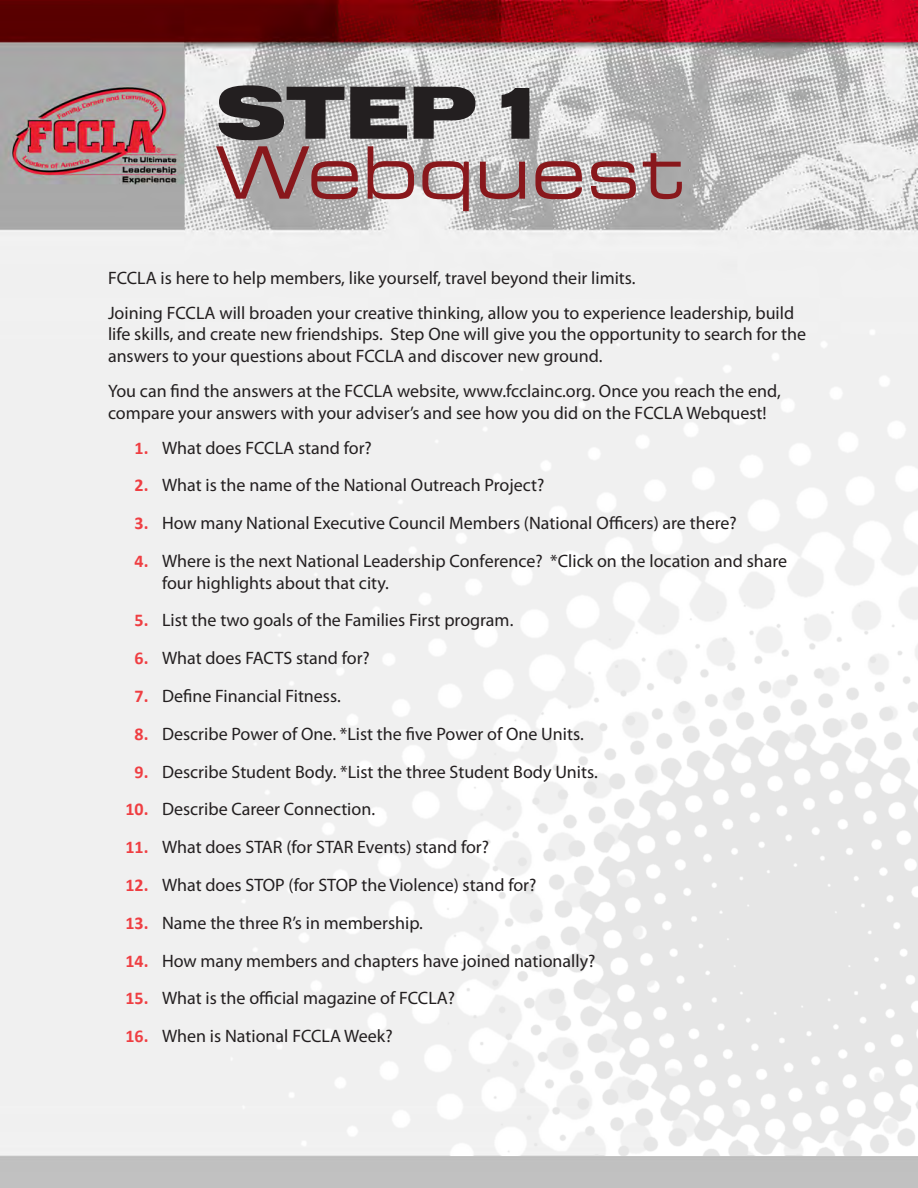
<style>
.page{position:relative;width:918px;height:1188px;background:#fff}
.page>*{position:absolute;margin:0;border:0;box-sizing:border-box;transform-origin:0 0}
.t1{font:expanded 72px "Square 721 BT";color:#89181c}
.t2{font:900 expanded 72px "Swiss 721 BT";color:#231f20}
.numbered_list_contin{font:18px/21.6px "Myriad Pro";color:#231f20}
.copy{font:18px/21.6px "Myriad Pro";color:#231f20}
.numbered_list{font:18px "Myriad Pro";color:#231f20}
.s1{font-family:"Calibri";font-weight:700;color:#ef3e42}
</style>
<div class="page">
<img style="left:0;top:0;width:918px;height:1188px">
<div style="left:0;top:325px;width:918px;height:830px;background:#f0f0f0"></div>
<img style="left:447px;top:592px;width:471px;height:563px">
<p class="t2" style="left:216px;top:69px;width:338px">STEP1</p>
<p class="t1" style="left:216px;top:130px;width:470px">Webquest</p>
<p class="copy" style="left:108px;top:266px;width:529px">FCCLA is here to help members, like yourself, travel beyond their limits.</p>
<p class="copy" style="left:108px;top:301px;width:700px">Joining FCCLA will broaden your creative thinking, allow you to experience leadership, build life skills, and create new friendships. Step One will give you the opportunity to search for the answers to your questions about FCCLA and discover new ground.</p>
<p class="copy" style="left:108px;top:380px;width:674px">You can find the answers at the FCCLA website, www.fcclainc.org. Once you reach the end, compare your answers with your adviser’s and see how you did on the FCCLA Webquest!</p>
<p class="numbered_list" style="left:135px;top:436px;width:239px"><span class="s1">1.</span> What does FCCLA stand for?</p>
<p class="numbered_list_contin" style="left:135px;top:474px;width:411px"><span class="s1">2.</span> What is the name of the National Outreach Project?</p>
<p class="numbered_list_contin" style="left:135px;top:512px;width:604px"><span class="s1">3.</span> How many National Executive Council Members (National Officers) are there?</p>
<p class="numbered_list_contin" style="left:162px;top:550px;width:627px;text-indent:-27px"><span class="s1">4.</span> Where is the next National Leadership Conference? *Click on the location and share four highlights about that city.</p>
<p class="numbered_list_contin" style="left:135px;top:609px;width:380px"><span class="s1">5.</span> List the two goals of the Families First program.</p>
<p class="numbered_list_contin" style="left:135px;top:647px;width:237px"><span class="s1">6.</span> What does FACTS stand for?</p>
<p class="numbered_list_contin" style="left:135px;top:685px;width:208px"><span class="s1">7.</span> Define Financial Fitness.</p>
<p class="numbered_list_contin" style="left:135px;top:723px;width:451px"><span class="s1">8.</span> Describe Power of One. *List the five Power of One Units.</p>
<p class="numbered_list_contin" style="left:135px;top:760px;width:465px"><span class="s1">9.</span> Describe Student Body. *List the three Student Body Units.</p>
<p class="numbered_list_contin" style="left:125px;top:798px;width:251px"><span class="s1">10.</span> Describe Career Connection.</p>
<p class="numbered_list_contin" style="left:125px;top:836px;width:365px"><span class="s1">11.</span> What does STAR (for STAR Events) stand for?</p>
<p class="numbered_list_contin" style="left:125px;top:874px;width:412px"><span class="s1">12.</span> What does STOP (for STOP the Violence) stand for?</p>
<p class="numbered_list_contin" style="left:125px;top:912px;width:299px"><span class="s1">13.</span> Name the three R’s in membership.</p>
<p class="numbered_list_contin" style="left:125px;top:949px;width:472px"><span class="s1">14.</span> How many members and chapters have joined nationally?</p>
<p class="numbered_list_contin" style="left:125px;top:987px;width:331px"><span class="s1">15.</span> What is the official magazine of FCCLA?</p>
<p class="numbered_list_contin" style="left:125px;top:1025px;width:269px"><span class="s1">16.</span> When is National FCCLA Week?</p>
</div>
